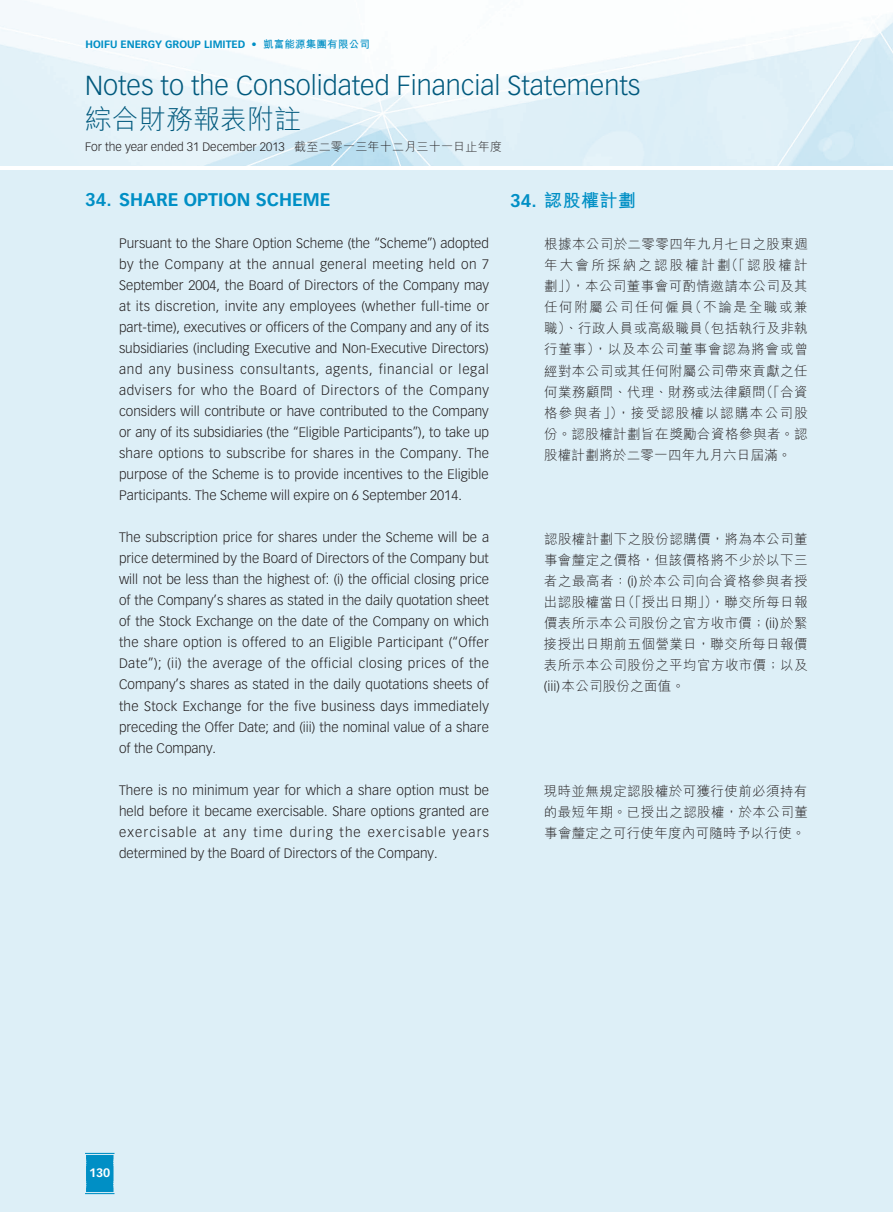
<style>
.page{position:relative;width:893px;height:1212px;background:#fff}
.page>*{position:absolute;margin:0;border:0;box-sizing:border-box;transform-origin:0 0}
.t1{font:300 27px "Vectora LT Std";color:#00597d}
.t2{font:300 27px "M Hei HK";color:#00597d}
.t3{font:700 18px "Vectora LT Std";color:#008fc5}
.t4{font:700 18px "M Hei HK";letter-spacing:.02em;color:#008fc5}
.t5{font:300 13.5px/21px "Vectora LT Std";color:#231f20;text-align:justify}
.t6{font:300 13.5px/21px "M Hei HK";letter-spacing:.03em;color:#231f20;text-align:justify}
.t7{font:300 12px "Vectora LT Std";color:#231f20}
.t8{font:700 12px "Vectora LT Std";color:#fff}
.t9{font:700 10.5px "Vectora LT Std";color:#008fc5}
.s1{font-family:"M Hei HK"}
.s2{font-family:"Vectora LT Std"}
</style>
<div class="page">
<img style="left:0;top:0;width:893px;height:166px">
<div style="left:0;top:170px;width:893px;height:1042px;background:#ddeff7"></div>
<svg style="left:85px;top:1153px;width:29px;height:41px"></svg>
<p class="t9" style="left:86px;top:38px;width:286px">HOIFU ENERGY GROUP LIMITED • <span class="s1">凱富能源集團有限公司</span></p>
<h1 class="t1" style="left:85px;top:70px;width:557px">Notes to the Consolidated Financial Statements</h1>
<h1 class="t2" style="left:85px;top:106px;width:217px">綜合財務報表附註</h1>
<p class="t7" style="left:85px;top:140px;width:418px">For the year ended 31 December 2013 <span class="s1">截至二零一三年十二月三十一日止年度</span></p>
<h2 class="t3" style="left:85px;top:189px;width:247px">34. SHARE OPTION SCHEME</h2>
<p class="t5" style="left:119px;top:233px;width:372px">Pursuant to the Share Option Scheme (the “Scheme”) adopted by the Company at the annual general meeting held on 7<br>September 2004, the Board of Directors of the Company may at its discretion, invite any employees (whether full-time or part-time), executives or officers of the Company and any of its subsidiaries (including Executive and Non-Executive Directors) and any business consultants, agents, financial or legal advisers for who the Board of Directors of the Company considers will contribute or have contributed to the Company or any of its subsidiaries (the “Eligible Participants”), to take up share options to subscribe for shares in the Company. The purpose of the Scheme is to provide incentives to the Eligible Participants. The Scheme will expire on 6 September 2014.</p>
<p class="t5" style="left:119px;top:527px;width:371px">The subscription price for shares under the Scheme will be a price determined by the Board of Directors of the Company but will not be less than the highest of: (i) the official closing price of the Company’s shares as stated in the daily quotation sheet of the Stock Exchange on the date of the Company on which the share option is offered to an Eligible Participant (“Offer Date”); (ii) the average of the official closing prices of the Company’s shares as stated in the daily quotations sheets of the Stock Exchange for the five business days immediately preceding the Offer Date; and (iii) the nominal value of a share of the Company.</p>
<p class="t5" style="left:119px;top:779px;width:371px">There is no minimum year for which a share option must be held before it became exercisable. Share options granted are exercisable at any time during the exercisable years determined by the Board of Directors of the Company.</p>
<h2 class="t4" style="left:510px;top:188px;width:127px"><span class="s2">34.</span> 認股權計劃</h2>
<p class="t6" style="left:544px;top:234px;width:265px">根據本公司於二零零四年九月七日之股東週年大會所採納之認股權計劃（「認股權計劃」），本公司董事會可酌情邀請本公司及其任何附屬公司任何僱員（不論是全職或兼職）、行政人員或高級職員（包括執行及非執行董事），以及本公司董事會認為將會或曾經對本公司或其任何附屬公司帶來貢獻之任何業務顧問、代理、財務或法律顧問（「合資格參與者」），接受認股權以認購本公司股份。認股權計劃旨在獎勵合資格參與者。認股權計劃將於二零一四年九月六日屆滿。</p>
<p class="t6" style="left:544px;top:528px;width:265px">認股權計劃下之股份認購價，將為本公司董事會釐定之價格，但該價格將不少於以下三者之最高者：<span class="s2">(i)</span>於本公司向合資格參與者授出認股權當日（「授出日期」），聯交所每日報價表所示本公司股份之官方收市價；<span class="s2">(ii)</span>於緊接授出日期前五個營業日，聯交所每日報價表所示本公司股份之平均官方收市價；以及<span class="s2">(iii)</span>本公司股份之面值。</p>
<p class="t6" style="left:544px;top:780px;width:266px">現時並無規定認股權於可獲行使前必須持有的最短年期。已授出之認股權，於本公司董事會釐定之可行使年度內可隨時予以行使。</p>
<p class="t8" style="left:89px;top:1166px;width:23px">130</p>
</div>
